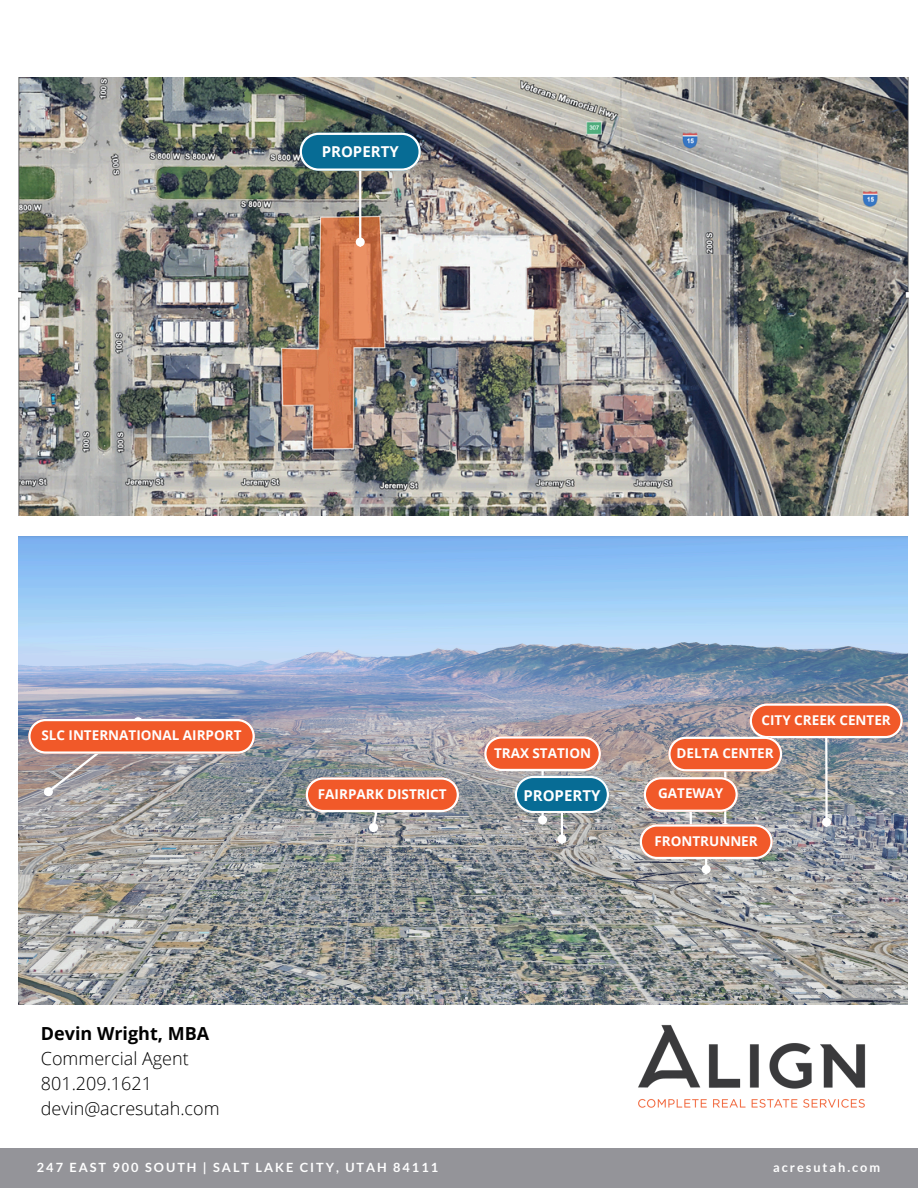
<style>
.page{position:relative;width:918px;height:1188px;background:#fff}
.page>*{position:absolute;margin:0;border:0;box-sizing:border-box;transform-origin:0 0}
.t1{font:300 18px/24.8px "Open Sans";color:#000}
.t2{font:700 15px "Open Sans";color:#fff}
.t3{font:700 13.5px "Open Sans";color:#fff}
.t4{font:700 12.75px "Lato";letter-spacing:.155em;color:#fff}
.s1{font-weight:700}
</style>
<div class="page">
<img style="left:19px;top:78px;width:889px;height:437px">
<hr style="left:359px;top:141px;width:2px;height:97px;background:#fff">
<div style="left:357px;top:239px;width:7px;height:6px;background:#fff;border-radius:50%"></div>
<div style="left:356px;top:238px;width:9px;height:9px;border:2px solid #fff;border-radius:50%"></div>
<svg style="left:300px;top:133px;width:121px;height:38px;background:#2c7e9f"></svg>
<div style="left:0;top:1149px;width:918px;height:39px;background:#949499"></div>
<img style="left:638px;top:1024px;width:228px;height:84px">
<img style="left:19px;top:536px;width:888px;height:468px">
<hr style="left:561px;top:784px;width:2px;height:51px;background:#fff">
<div style="left:557px;top:835px;width:9px;height:9px;border:2px solid #fff;border-radius:50%"></div>
<div style="left:370px;top:824px;width:7px;height:7px;background:#fff;border-radius:50%"></div>
<div style="left:369px;top:823px;width:9px;height:9px;border:2px solid #fff;border-radius:50%"></div>
<svg style="left:306px;top:777px;width:153px;height:49px;background:#d37d62"></svg>
<hr style="left:541px;top:745px;width:3px;height:71px;background:#fff">
<div style="left:539px;top:816px;width:7px;height:7px;background:#fff;border-radius:50%"></div>
<div style="left:538px;top:815px;width:9px;height:9px;border:2px solid #fff;border-radius:50%"></div>
<svg style="left:484px;top:736px;width:125px;height:77px;background:#9a8380"></svg>
<hr style="left:825px;top:712px;width:3px;height:106px;background:#fff">
<div style="left:823px;top:819px;width:7px;height:6px;background:#fff;border-radius:50%"></div>
<div style="left:822px;top:818px;width:9px;height:9px;border:2px solid #fff;border-radius:50%"></div>
<hr style="left:724px;top:745px;width:2px;height:79px;background:#fff">
<div style="left:721px;top:823px;width:9px;height:9px;border:2px solid #fff;border-radius:50%"></div>
<svg style="left:668px;top:703px;width:235px;height:68px;background:#c7806e"></svg>
<hr style="left:690px;top:786px;width:2px;height:56px;background:#fff">
<svg style="left:644px;top:777px;width:94px;height:35px;background:#ec7651"></svg>
<hr style="left:705px;top:833px;width:2px;height:32px;background:#fff">
<div style="left:703px;top:866px;width:7px;height:7px;background:#fff;border-radius:50%"></div>
<div style="left:702px;top:865px;width:9px;height:9px;border:2px solid #fff;border-radius:50%"></div>
<svg style="left:640px;top:824px;width:133px;height:35px;background:#ed744d"></svg>
<svg style="left:28px;top:714px;width:227px;height:86px;background:#bc877b"></svg>
<p class="t2" style="left:322px;top:141px;width:78px">PROPERTY</p>
<h2 class="t3" style="left:41px;top:726px;width:202px">SLC INTERNATIONAL AIRPORT</h2>
<p class="t1" style="left:41px;top:1021px;width:170px"><span class="s1">Devin Wright, MBA<br></span>Commercial Agent<br>801.209.1621</p>
<p class="t1" style="left:41px;top:1095px;width:180px">devin@acresutah.com</p>
<p class="t3" style="left:494px;top:743px;width:99px">TRAX STATION</p>
<p class="t3" style="left:318px;top:784px;width:130px">FAIRPARK DISTRICT</p>
<h2 class="t2" style="left:523px;top:785px;width:78px">PROPERTY</h2>
<h2 class="t3" style="left:762px;top:710px;width:131px">CITY CREEK CENTER</h2>
<h2 class="t3" style="left:677px;top:744px;width:99px">DELTA CENTER</h2>
<p class="t3" style="left:658px;top:784px;width:67px">GATEWAY</p>
<p class="t3" style="left:654px;top:831px;width:105px">FRONTRUNNER</p>
<h2 class="t4" style="left:37px;top:1160px;width:403px">247 EAST 900 SOUTH | SALT LAKE CITY, UTAH 84111</h2>
<p class="t4" style="left:773px;top:1160px;width:109px">acresutah.com</p>
</div>
